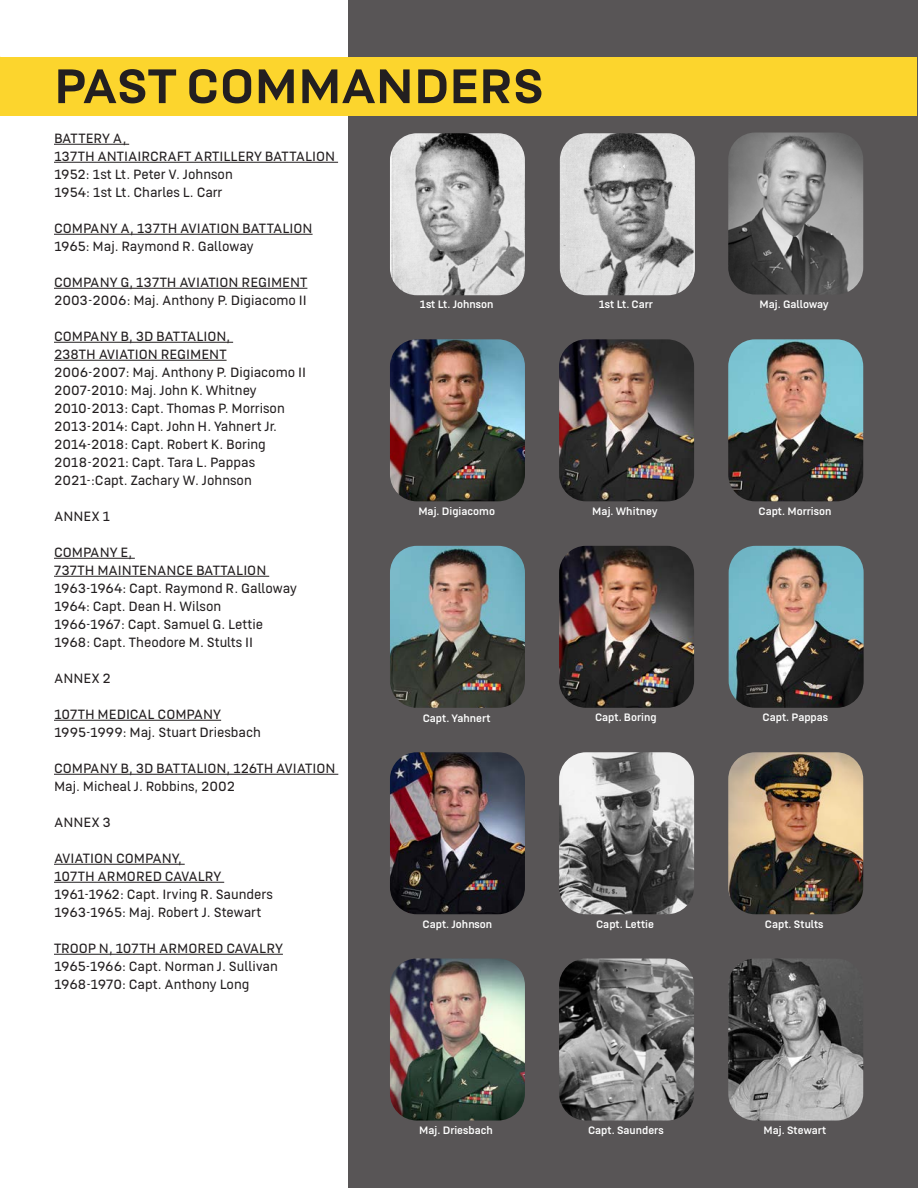
<style>
.page{position:relative;width:918px;height:1188px;background:#fff}
.page>*{position:absolute;margin:0;border:0;box-sizing:border-box;transform-origin:0 0}
.t1{font:700 54px "US Army";color:#231f20}
.t2{font:300 15px "US Army";color:#231f20}
.t3{font:12px "US Army";color:#fff}
</style>
<div class="page">
<div style="left:349px;top:0;width:569px;height:1188px;background:#585556"></div>
<img style="left:559px;top:752px;width:135px;height:162px">
<img style="left:728px;top:752px;width:135px;height:162px">
<img style="left:390px;top:959px;width:135px;height:162px">
<hr style="left:54px;top:144px;width:75px;height:1px;background:#231f20">
<hr style="left:54px;top:162px;width:284px;height:1px;background:#231f20">
<hr style="left:54px;top:234px;width:259px;height:1px;background:#231f20">
<hr style="left:54px;top:288px;width:253px;height:1px;background:#231f20">
<hr style="left:54px;top:342px;width:179px;height:1px;background:#231f20">
<hr style="left:54px;top:360px;width:173px;height:1px;background:#231f20">
<hr style="left:54px;top:558px;width:81px;height:1px;background:#231f20">
<hr style="left:54px;top:576px;width:215px;height:1px;background:#231f20">
<hr style="left:54px;top:720px;width:167px;height:1px;background:#231f20">
<hr style="left:54px;top:774px;width:284px;height:1px;background:#231f20">
<hr style="left:54px;top:864px;width:131px;height:1px;background:#231f20">
<hr style="left:54px;top:882px;width:170px;height:1px;background:#231f20">
<hr style="left:54px;top:954px;width:229px;height:1px;background:#231f20">
<img style="left:390px;top:133px;width:135px;height:162px">
<img style="left:560px;top:133px;width:135px;height:162px">
<img style="left:728px;top:339px;width:135px;height:162px">
<img style="left:390px;top:546px;width:135px;height:162px">
<img style="left:559px;top:546px;width:135px;height:162px">
<img style="left:729px;top:546px;width:135px;height:162px">
<img style="left:390px;top:752px;width:135px;height:162px">
<img style="left:559px;top:959px;width:135px;height:162px">
<img style="left:728px;top:959px;width:135px;height:162px">
<img style="left:390px;top:339px;width:135px;height:162px">
<img style="left:559px;top:339px;width:135px;height:162px">
<img style="left:728px;top:133px;width:135px;height:162px">
<div style="left:0;top:57px;width:916px;height:58px;background:#fcd52d"></div>
<p class="t1" style="left:54px;top:56px;width:492px">PAST COMMANDERS</p>
<p class="t2" style="left:54px;top:130px;width:74px">BATTERY A,</p>
<p class="t2" style="left:54px;top:148px;width:283px">137TH ANTIAIRCRAFT ARTILLERY BATTALION</p>
<p class="t2" style="left:54px;top:166px;width:180px">1952: 1st Lt. Peter V. Johnson</p>
<p class="t2" style="left:54px;top:184px;width:170px">1954: 1st Lt. Charles L. Carr</p>
<p class="t2" style="left:54px;top:220px;width:260px">COMPANY A, 137TH AVIATION BATTALION</p>
<p class="t2" style="left:54px;top:238px;width:201px">1965: Maj. Raymond R. Galloway</p>
<p class="t2" style="left:54px;top:274px;width:255px">COMPANY G, 137TH AVIATION REGIMENT</p>
<p class="t2" style="left:54px;top:292px;width:254px">2003-2006: Maj. Anthony P. Digiacomo II</p>
<p class="t2" style="left:54px;top:328px;width:178px">COMPANY B, 3D BATTALION,</p>
<p class="t2" style="left:54px;top:346px;width:174px">238TH AVIATION REGIMENT</p>
<p class="t2" style="left:54px;top:364px;width:254px">2006-2007: Maj. Anthony P. Digiacomo II</p>
<p class="t2" style="left:54px;top:382px;width:204px">2007-2010: Maj. John K. Whitney</p>
<p class="t2" style="left:54px;top:400px;width:232px">2010-2013: Capt. Thomas P. Morrison</p>
<p class="t2" style="left:54px;top:418px;width:225px">2013-2014: Capt. John H. Yahnert Jr.</p>
<p class="t2" style="left:54px;top:436px;width:213px">2014-2018: Capt. Robert K. Boring</p>
<p class="t2" style="left:54px;top:454px;width:203px">2018-2021: Capt. Tara L. Pappas</p>
<p class="t2" style="left:54px;top:472px;width:199px">2021-:Capt. Zachary W. Johnson</p>
<p class="t2" style="left:54px;top:508px;width:58px">ANNEX 1</p>
<p class="t2" style="left:54px;top:544px;width:80px">COMPANY E,</p>
<p class="t2" style="left:54px;top:562px;width:214px">737TH MAINTENANCE BATTALION</p>
<p class="t2" style="left:54px;top:580px;width:245px">1963-1964: Capt. Raymond R. Galloway</p>
<p class="t2" style="left:54px;top:598px;width:169px">1964: Capt. Dean H. Wilson</p>
<p class="t2" style="left:54px;top:616px;width:211px">1966-1967: Capt. Samuel G. Lettie</p>
<p class="t2" style="left:54px;top:634px;width:201px">1968: Capt. Theodore M. Stults II</p>
<p class="t2" style="left:54px;top:670px;width:58px">ANNEX 2</p>
<p class="t2" style="left:54px;top:706px;width:169px">107TH MEDICAL COMPANY</p>
<p class="t2" style="left:54px;top:724px;width:208px">1995-1999: Maj. Stuart Driesbach</p>
<p class="t2" style="left:54px;top:760px;width:283px">COMPANY B, 3D BATTALION, 126TH AVIATION</p>
<p class="t2" style="left:54px;top:778px;width:183px">Maj. Micheal J. Robbins, 2002</p>
<p class="t2" style="left:54px;top:814px;width:59px">ANNEX 3</p>
<p class="t2" style="left:54px;top:850px;width:129px">AVIATION COMPANY,</p>
<p class="t2" style="left:54px;top:868px;width:169px">107TH ARMORED CAVALRY</p>
<p class="t2" style="left:54px;top:886px;width:220px">1961-1962: Capt. Irving R. Saunders</p>
<p class="t2" style="left:54px;top:904px;width:209px">1963-1965: Maj. Robert J. Stewart</p>
<p class="t2" style="left:54px;top:940px;width:230px">TROOP N, 107TH ARMORED CAVALRY</p>
<p class="t2" style="left:54px;top:958px;width:225px">1965-1966: Capt. Norman J. Sullivan</p>
<p class="t2" style="left:54px;top:976px;width:197px">1968-1970: Capt. Anthony Long</p>
<p class="t3" style="left:420px;top:298px;width:75px">1st Lt. Johnson</p>
<p class="t3" style="left:599px;top:298px;width:56px">1st Lt. Carr</p>
<p class="t3" style="left:418px;top:504px;width:78px">Maj. Digiacomo</p>
<p class="t3" style="left:592px;top:504px;width:67px">Maj. Whitney</p>
<p class="t3" style="left:760px;top:297px;width:71px">Maj. Galloway</p>
<p class="t3" style="left:759px;top:504px;width:74px">Capt. Morrison</p>
<p class="t3" style="left:423px;top:712px;width:70px">Capt. Yahnert</p>
<p class="t3" style="left:595px;top:711px;width:63px">Capt. Boring</p>
<p class="t3" style="left:763px;top:711px;width:67px">Capt. Pappas</p>
<p class="t3" style="left:423px;top:918px;width:71px">Capt. Johnson</p>
<p class="t3" style="left:419px;top:1123px;width:75px">Maj. Driesbach</p>
<p class="t3" style="left:596px;top:917px;width:59px">Capt. Lettie</p>
<p class="t3" style="left:765px;top:917px;width:60px">Capt. Stults</p>
<p class="t3" style="left:588px;top:1124px;width:77px">Capt. Saunders</p>
<p class="t3" style="left:763px;top:1124px;width:65px">Maj. Stewart</p>
</div>
